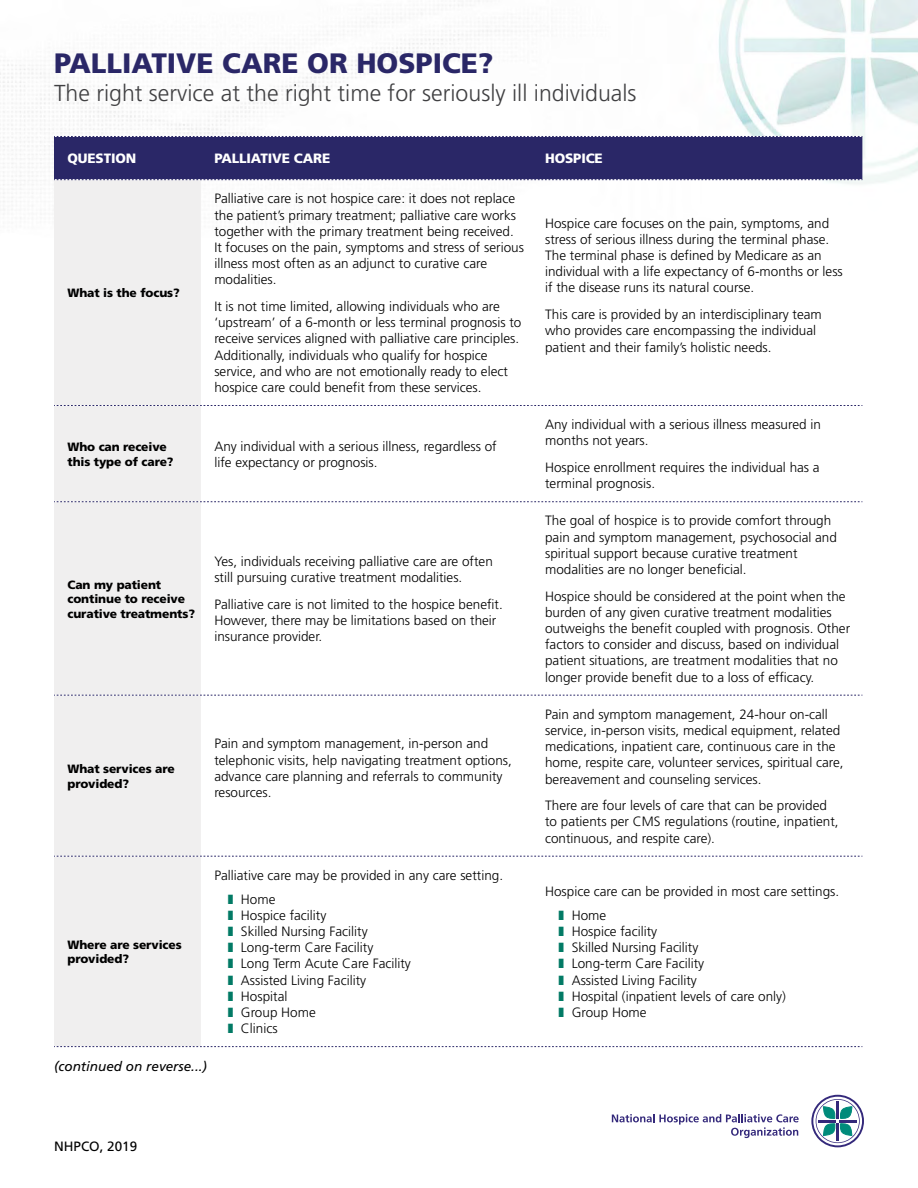
<style>
.page{position:relative;width:918px;height:1188px;background:#fff}
.page>*{position:absolute;margin:0;border:0;box-sizing:border-box;transform-origin:0 0}
.t1{font:900 28.05px "Frutiger";color:#2a2767}
.t2{font:300 23.1px "Frutiger";color:#404042}
.t3{font:300 13.5px/16.2px "Frutiger LT Std";color:#000}
.t4{font:900 13.5px "Frutiger LT Std";letter-spacing:-.01em;color:#fff}
.t5{font:italic 13.5px "Frutiger LT Std";color:#000}
.t6{font:13.5px "Frutiger LT Std";color:#000}
.t7{font:900 12px/14.4px "Frutiger LT Std";letter-spacing:-.01em;color:#000}
</style>
<div class="page">
<img style="left:0;top:0;width:918px;height:503px">
<div style="left:54px;top:180px;width:147px;height:866px;background:#f0efef"></div>
<div style="left:54px;top:136px;width:808px;height:44px;background:#2a2767"></div>
<svg style="left:54px;top:405px;width:808px;height:1px"></svg>
<svg style="left:54px;top:501px;width:808px;height:1px"></svg>
<svg style="left:54px;top:695px;width:808px;height:1px"></svg>
<svg style="left:54px;top:856px;width:808px;height:1px"></svg>
<svg style="left:54px;top:1046px;width:808px;height:1px"></svg>
<svg style="left:612px;top:1114px;width:187px;height:24px"></svg>
<svg style="left:811px;top:1095px;width:53px;height:52px"></svg>
<h1 class="t1" style="left:54px;top:46px;width:441px">PALLIATIVE CARE OR HOSPICE?</h1>
<h2 class="t2" style="left:54px;top:80px;width:584px">The right service at the right time for seriously ill individuals</h2>
<p class="t4" style="left:68px;top:151px;width:70px">QUESTION</p>
<p class="t4" style="left:214px;top:151px;width:117px">PALLIATIVE CARE</p>
<p class="t4" style="left:545px;top:151px;width:59px">HOSPICE</p>
<p class="t7" style="left:68px;top:286px;width:114px">What is the focus?</p>
<p class="t3" style="left:214px;top:191px;width:311px">Palliative care is not hospice care: it does not replace the patient’s primary treatment; palliative care works together with the primary treatment being received.<br>It focuses on the pain, symptoms and stress of serious illness most often as an adjunct to curative care modalities.</p>
<p class="t3" style="left:214px;top:298px;width:309px">It is not time limited, allowing individuals who are ‘upstream’ of a 6-month or less terminal prognosis to receive services aligned with palliative care principles.<br>Additionally, individuals who qualify for hospice service, and who are not emotionally ready to elect hospice care could benefit from these services.</p>
<p class="t7" style="left:68px;top:440px;width:108px">Who can receive this type of care?</p>
<p class="t3" style="left:214px;top:438px;width:284px">Any individual with a serious illness, regardless of life expectancy or prognosis.</p>
<p class="t7" style="left:68px;top:577px;width:129px">Can my patient continue to receive curative treatments?</p>
<p class="t3" style="left:214px;top:553px;width:280px">Yes, individuals receiving palliative care are often still pursuing curative treatment modalities.</p>
<p class="t3" style="left:214px;top:596px;width:290px">Palliative care is not limited to the hospice benefit.<br>However, there may be limitations based on their insurance provider.</p>
<p class="t7" style="left:68px;top:762px;width:109px">What services are provided?</p>
<p class="t3" style="left:214px;top:736px;width:299px">Pain and symptom management, in-person and telephonic visits, help navigating treatment options, advance care planning and referrals to community resources.</p>
<p class="t7" style="left:68px;top:938px;width:116px">Where are services provided?</p>
<p class="t3" style="left:241px;top:863px;width:264px;line-height:23.7px;text-indent:-27px">Palliative care may be provided in any care setting.<br>Home</p>
<p class="t3" style="left:241px;top:907px;width:171px">Hospice facility<br>Skilled Nursing Facility<br>Long-term Care Facility<br>Long Term Acute Care Facility<br>Assisted Living Facility<br>Hospital<br>Group Home<br>Clinics</p>
<p class="t5" style="left:54px;top:1058px;width:155px">(continued on reverse...)</p>
<p class="t3" style="left:545px;top:215px;width:299px">Hospice care focuses on the pain, symptoms, and stress of serious illness during the terminal phase.<br>The terminal phase is defined by Medicare as an individual with a life expectancy of 6-months or less if the disease runs its natural course.</p>
<p class="t3" style="left:545px;top:307px;width:278px">This care is provided by an interdisciplinary team who provides care encompassing the individual patient and their family’s holistic needs.</p>
<p class="t3" style="left:545px;top:417px;width:277px">Any individual with a serious illness measured in months not years.</p>
<p class="t3" style="left:545px;top:459px;width:276px">Hospice enrollment requires the individual has a terminal prognosis.</p>
<p class="t3" style="left:545px;top:513px;width:293px">The goal of hospice is to provide comfort through pain and symptom management, psychosocial and spiritual support because curative treatment modalities are no longer beneficial.</p>
<p class="t3" style="left:545px;top:588px;width:307px">Hospice should be considered at the point when the burden of any given curative treatment modalities outweighs the benefit coupled with prognosis. Other factors to consider and discuss, based on individual patient situations, are treatment modalities that no longer provide benefit due to a loss of efficacy.</p>
<p class="t3" style="left:545px;top:706px;width:300px">Pain and symptom management, 24-hour on-call service, in-person visits, medical equipment, related medications, inpatient care, continuous care in the home, respite care, volunteer services, spiritual care, bereavement and counseling services.</p>
<p class="t3" style="left:545px;top:798px;width:295px">There are four levels of care that can be provided to patients per CMS regulations (routine, inpatient, continuous, and respite care).</p>
<p class="t3" style="left:572px;top:880px;width:269px;line-height:23.7px;text-indent:-27px">Hospice care can be provided in most care settings.<br>Home</p>
<p class="t3" style="left:572px;top:923px;width:216px">Hospice facility<br>Skilled Nursing Facility<br>Long-term Care Facility<br>Assisted Living Facility<br>Hospital (inpatient levels of care only)<br>Group Home</p>
<p class="t6" style="left:54px;top:1139px;width:85px">NHPCO, 2019</p>
</div>
